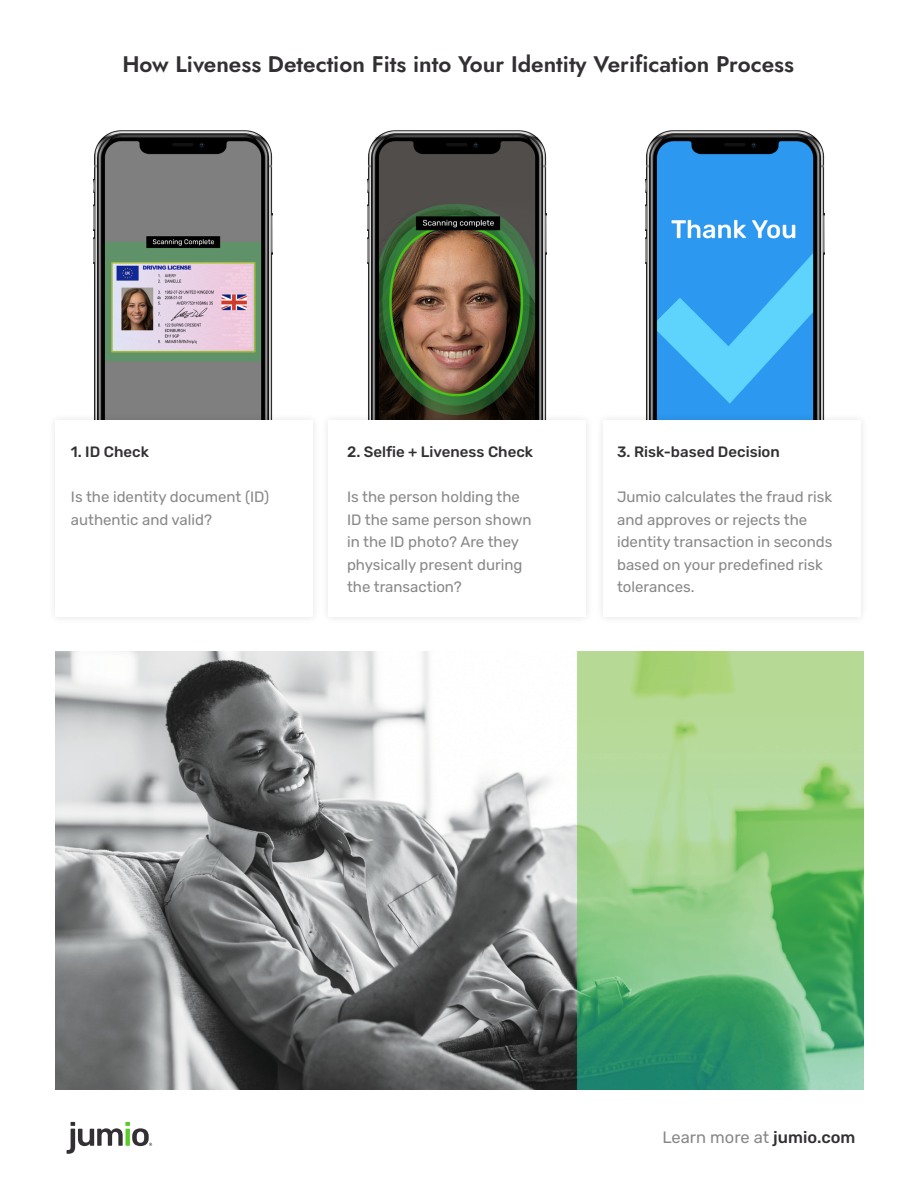
<style>
.page{position:relative;width:918px;height:1188px;background:#fff}
.page>*{position:absolute;margin:0;border:0;box-sizing:border-box;transform-origin:0 0}
.t1{font:22.5px "Jost";color:#333033}
.t2{font:16.5px "Rubik";color:#888}
.t3{font:15px/22.5px "Rubik";color:#888}
.t4{font:500 15px "Rubik";color:#333033}
.s1{font-weight:500;color:#333033}
</style>
<div class="page">
<img style="left:93px;top:130px;width:179px;height:283px">
<img style="left:367px;top:130px;width:179px;height:283px">
<img style="left:645px;top:130px;width:179px;height:283px">
<svg style="left:67px;top:1122px;width:85px;height:32px"></svg>
<div style="left:47px;top:413px;width:274px;height:212px;background:#000;opacity:.11"></div>
<div style="left:55px;top:421px;width:258px;height:196px;background:#fff"></div>
<div style="left:320px;top:413px;width:274px;height:212px;background:#000;opacity:.11"></div>
<div style="left:328px;top:421px;width:258px;height:196px;background:#fff"></div>
<div style="left:595px;top:413px;width:274px;height:212px;background:#000;opacity:.11"></div>
<div style="left:603px;top:421px;width:258px;height:196px;background:#fff"></div>
<img style="left:55px;top:652px;width:808px;height:437px">
<h1 class="t1" style="left:122px;top:49px;width:673px">How Liveness Detection Fits into Your Identity Verification Process</h1>
<p class="t4" style="left:71px;top:444px;width:80px">1. ID Check</p>
<p class="t3" style="left:71px;top:486px;width:200px">Is the identity document (ID) authentic and valid?</p>
<p class="t4" style="left:347px;top:444px;width:188px">2. Selfie + Liveness Check</p>
<p class="t3" style="left:347px;top:486px;width:186px">Is the person holding the<br>ID the same person shown in the ID photo? Are they physically present during the transaction?</p>
<p class="t4" style="left:617px;top:444px;width:164px">3. Risk-based Decision</p>
<p class="t3" style="left:617px;top:486px;width:217px">Jumio calculates the fraud risk and approves or rejects the identity transaction in seconds based on your predefined risk tolerances.</p>
<p class="t2" style="left:662px;top:1129px;width:194px">Learn more at <span class="s1">jumio.com</span></p>
</div>
